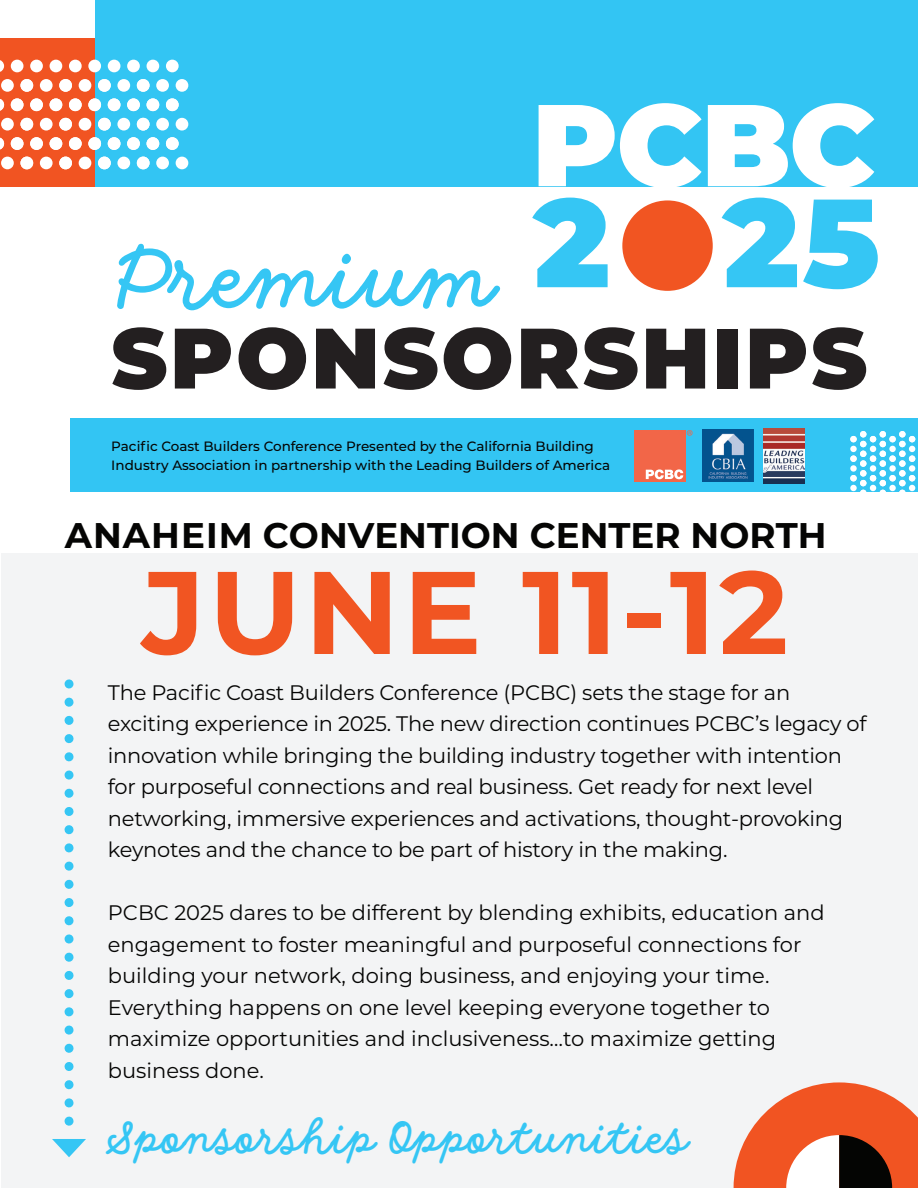
<style>
.page{position:relative;width:918px;height:1188px;background:#fff}
.page>*{position:absolute;margin:0;border:0;box-sizing:border-box;transform-origin:0 0}
.t1{font:900 125.25px "Montserrat";color:#35c6f4}
.t2{font:700 117.3px "Montserrat";letter-spacing:.03em;color:#f15522}
.t3{font:900 115.95px "Montserrat";color:#fff}
.t4{font:italic 93px "Dreaming Outloud Script";color:#35c6f4}
.t5{font:900 85.5px "Montserrat";letter-spacing:.03em;color:#231f20}
.t6{font:italic 47.7px "Dreaming Outloud Script";color:#35c6f4}
.t7{font:700 35.55px "Montserrat";color:#050504}
.t8{font:21px/31.5px "Montserrat";letter-spacing:-.01em;color:#050504}
.t9{font:500 13.5px/19.5px "Montserrat";color:#050504}
</style>
<div class="page">
<div style="left:0;top:38px;width:548px;height:148px;background:#f15422"></div>
<div style="left:95px;top:0;width:823px;height:186px;background:#33c5f3"></div>
<div style="left:1px;top:79px;width:13px;height:13px;background:#fff;border-radius:50%"></div>
<svg style="left:0;top:60px;width:4px;height:12px"></svg>
<div style="left:11px;top:60px;width:12px;height:12px;background:#fff;border-radius:50%"></div>
<div style="left:1px;top:118px;width:13px;height:13px;background:#fff;border-radius:50%"></div>
<svg style="left:0;top:99px;width:4px;height:12px"></svg>
<div style="left:11px;top:98px;width:12px;height:13px;background:#fff;border-radius:50%"></div>
<div style="left:1px;top:157px;width:13px;height:12px;background:#fff;border-radius:50%"></div>
<svg style="left:0;top:137px;width:4px;height:13px"></svg>
<div style="left:11px;top:137px;width:12px;height:13px;background:#fff;border-radius:50%"></div>
<div style="left:20px;top:79px;width:13px;height:13px;background:#fff;border-radius:50%"></div>
<div style="left:40px;top:79px;width:13px;height:13px;background:#fff;border-radius:50%"></div>
<div style="left:30px;top:60px;width:13px;height:12px;background:#fff;border-radius:50%"></div>
<div style="left:50px;top:60px;width:12px;height:12px;background:#fff;border-radius:50%"></div>
<div style="left:20px;top:118px;width:13px;height:13px;background:#fff;border-radius:50%"></div>
<div style="left:40px;top:118px;width:13px;height:13px;background:#fff;border-radius:50%"></div>
<div style="left:30px;top:98px;width:13px;height:13px;background:#fff;border-radius:50%"></div>
<div style="left:50px;top:98px;width:12px;height:13px;background:#fff;border-radius:50%"></div>
<div style="left:20px;top:157px;width:13px;height:12px;background:#fff;border-radius:50%"></div>
<div style="left:40px;top:157px;width:13px;height:12px;background:#fff;border-radius:50%"></div>
<div style="left:30px;top:137px;width:13px;height:13px;background:#fff;border-radius:50%"></div>
<div style="left:50px;top:137px;width:12px;height:13px;background:#fff;border-radius:50%"></div>
<div style="left:59px;top:79px;width:13px;height:13px;background:#fff;border-radius:50%"></div>
<div style="left:79px;top:79px;width:12px;height:13px;background:#fff;border-radius:50%"></div>
<div style="left:69px;top:60px;width:13px;height:12px;background:#fff;border-radius:50%"></div>
<div style="left:88px;top:60px;width:13px;height:12px;background:#fff;border-radius:50%"></div>
<div style="left:59px;top:118px;width:13px;height:13px;background:#fff;border-radius:50%"></div>
<div style="left:79px;top:118px;width:12px;height:13px;background:#fff;border-radius:50%"></div>
<div style="left:69px;top:98px;width:13px;height:13px;background:#fff;border-radius:50%"></div>
<div style="left:88px;top:98px;width:13px;height:13px;background:#fff;border-radius:50%"></div>
<div style="left:59px;top:157px;width:13px;height:12px;background:#fff;border-radius:50%"></div>
<div style="left:79px;top:157px;width:12px;height:12px;background:#fff;border-radius:50%"></div>
<div style="left:69px;top:137px;width:13px;height:13px;background:#fff;border-radius:50%"></div>
<div style="left:88px;top:137px;width:13px;height:13px;background:#fff;border-radius:50%"></div>
<div style="left:98px;top:79px;width:13px;height:13px;background:#fff;border-radius:50%"></div>
<div style="left:117px;top:79px;width:13px;height:13px;background:#fff;border-radius:50%"></div>
<div style="left:108px;top:60px;width:12px;height:12px;background:#fff;border-radius:50%"></div>
<div style="left:127px;top:60px;width:13px;height:12px;background:#fff;border-radius:50%"></div>
<div style="left:98px;top:118px;width:13px;height:13px;background:#fff;border-radius:50%"></div>
<div style="left:117px;top:118px;width:13px;height:13px;background:#fff;border-radius:50%"></div>
<div style="left:108px;top:98px;width:12px;height:13px;background:#fff;border-radius:50%"></div>
<div style="left:127px;top:98px;width:13px;height:13px;background:#fff;border-radius:50%"></div>
<div style="left:98px;top:157px;width:13px;height:12px;background:#fff;border-radius:50%"></div>
<div style="left:117px;top:157px;width:13px;height:12px;background:#fff;border-radius:50%"></div>
<div style="left:108px;top:137px;width:12px;height:13px;background:#fff;border-radius:50%"></div>
<div style="left:127px;top:137px;width:13px;height:13px;background:#fff;border-radius:50%"></div>
<div style="left:137px;top:79px;width:13px;height:13px;background:#fff;border-radius:50%"></div>
<div style="left:156px;top:79px;width:13px;height:13px;background:#fff;border-radius:50%"></div>
<div style="left:176px;top:79px;width:12px;height:13px;background:#fff;border-radius:50%"></div>
<div style="left:147px;top:60px;width:12px;height:12px;background:#fff;border-radius:50%"></div>
<div style="left:166px;top:60px;width:13px;height:12px;background:#fff;border-radius:50%"></div>
<div style="left:137px;top:118px;width:13px;height:13px;background:#fff;border-radius:50%"></div>
<div style="left:156px;top:118px;width:13px;height:13px;background:#fff;border-radius:50%"></div>
<div style="left:176px;top:118px;width:12px;height:13px;background:#fff;border-radius:50%"></div>
<div style="left:147px;top:98px;width:12px;height:13px;background:#fff;border-radius:50%"></div>
<div style="left:166px;top:98px;width:13px;height:13px;background:#fff;border-radius:50%"></div>
<div style="left:137px;top:157px;width:13px;height:12px;background:#fff;border-radius:50%"></div>
<div style="left:156px;top:157px;width:13px;height:12px;background:#fff;border-radius:50%"></div>
<div style="left:176px;top:157px;width:12px;height:12px;background:#fff;border-radius:50%"></div>
<div style="left:147px;top:137px;width:12px;height:13px;background:#fff;border-radius:50%"></div>
<div style="left:166px;top:137px;width:13px;height:13px;background:#fff;border-radius:50%"></div>
<div style="left:1px;top:554px;width:917px;height:634px;background:#f3f4f5"></div>
<div style="left:622px;top:200px;width:91px;height:91px;background:#f15522;border-radius:50%"></div>
<svg style="left:65px;top:684px;width:9px;height:438px"></svg>
<svg style="left:52px;top:1139px;width:34px;height:18px"></svg>
<div style="left:71px;top:419px;width:847px;height:73px;background:#33c5f3"></div>
<img style="left:702px;top:430px;width:52px;height:51px">
<img style="left:764px;top:429px;width:40px;height:54px">
<div style="left:889px;top:485px;width:7px;height:6px;background:#fff;border-radius:50%"></div>
<div style="left:899px;top:490px;width:7px;height:6px;background:#fff;border-radius:50%"></div>
<div style="left:899px;top:480px;width:7px;height:6px;background:#fff;border-radius:50%"></div>
<div style="left:850px;top:485px;width:7px;height:6px;background:#fff;border-radius:50%"></div>
<svg style="left:909px;top:475px;width:6px;height:17px"></svg>
<div style="left:909px;top:465px;width:6px;height:7px;background:#fff;border-radius:50%"></div>
<div style="left:889px;top:475px;width:7px;height:6px;background:#fff;border-radius:50%"></div>
<svg style="left:889px;top:465px;width:7px;height:7px"></svg>
<div style="left:899px;top:470px;width:7px;height:7px;background:#fff;border-radius:50%"></div>
<div style="left:899px;top:460px;width:7px;height:7px;background:#fff;border-radius:50%"></div>
<svg style="left:860px;top:475px;width:26px;height:17px"></svg>
<div style="left:870px;top:465px;width:6px;height:7px;background:#fff;border-radius:50%"></div>
<div style="left:880px;top:470px;width:6px;height:7px;background:#fff;border-radius:50%"></div>
<div style="left:880px;top:460px;width:6px;height:7px;background:#fff;border-radius:50%"></div>
<div style="left:850px;top:475px;width:7px;height:6px;background:#fff;border-radius:50%"></div>
<svg style="left:850px;top:465px;width:7px;height:7px"></svg>
<div style="left:860px;top:470px;width:6px;height:7px;background:#fff;border-radius:50%"></div>
<div style="left:860px;top:460px;width:6px;height:7px;background:#fff;border-radius:50%"></div>
<div style="left:909px;top:455px;width:6px;height:7px;background:#fff;border-radius:50%"></div>
<div style="left:889px;top:455px;width:7px;height:7px;background:#fff;border-radius:50%"></div>
<div style="left:889px;top:446px;width:7px;height:6px;background:#fff;border-radius:50%"></div>
<div style="left:899px;top:451px;width:7px;height:6px;background:#fff;border-radius:50%"></div>
<div style="left:899px;top:441px;width:7px;height:6px;background:#fff;border-radius:50%"></div>
<div style="left:870px;top:455px;width:6px;height:7px;background:#fff;border-radius:50%"></div>
<div style="left:850px;top:455px;width:7px;height:7px;background:#fff;border-radius:50%"></div>
<div style="left:850px;top:446px;width:7px;height:6px;background:#fff;border-radius:50%"></div>
<svg style="left:909px;top:436px;width:6px;height:16px"></svg>
<div style="left:889px;top:436px;width:7px;height:6px;background:#fff;border-radius:50%"></div>
<div style="left:899px;top:431px;width:7px;height:6px;background:#fff;border-radius:50%"></div>
<div style="left:850px;top:436px;width:7px;height:6px;background:#fff;border-radius:50%"></div>
<svg style="left:860px;top:431px;width:26px;height:26px"></svg>
<svg style="left:734px;top:1082px;width:184px;height:106px"></svg>
<div style="left:635px;top:430px;width:51px;height:52px;background:#f26648"></div>
<svg style="left:646px;top:469px;width:37px;height:10px"></svg>
<svg style="left:687px;top:430px;width:6px;height:6px"></svg>
<p class="t3" style="left:532px;top:58px;width:345px">PCBC</p>
<p class="t1" style="left:534px;top:149px;width:348px">2 25</p>
<p class="t4" style="left:111px;top:221px;width:387px">Premium</p>
<p class="t5" style="left:111px;top:294px;width:758px">SPONSORSHIPS</p>
<p class="t9" style="left:111px;top:436px;width:500px">Pacific Coast Builders Conference Presented by the California Building<br>Industry Association in partnership with the Leading Builders of America</p>
<p class="t7" style="left:65px;top:510px;width:763px">ANAHEIM CONVENTION CENTER NORTH</p>
<p class="t2" style="left:142px;top:528px;width:648px">JUNE 11-12</p>
<p class="t8" style="left:108px;top:676px;width:760px">The Pacific Coast Builders Conference (PCBC) sets the stage for an exciting experience in 2025. The new direction continues PCBC’s legacy of innovation while bringing the building industry together with intention for purposeful connections and real business. Get ready for next level networking, immersive experiences and activations, thought-provoking keynotes and the chance to be part of history in the making.</p>
<p class="t8" style="left:108px;top:897px;width:718px">PCBC 2025 dares to be different by blending exhibits, education and engagement to foster meaningful and purposeful connections for building your network, doing business, and enjoying your time.<br>Everything happens on one level keeping everyone together to maximize opportunities and inclusiveness…to maximize getting business done.</p>
<p class="t6" style="left:110px;top:1109px;width:580px">Sponsorship Opportunities</p>
</div>
